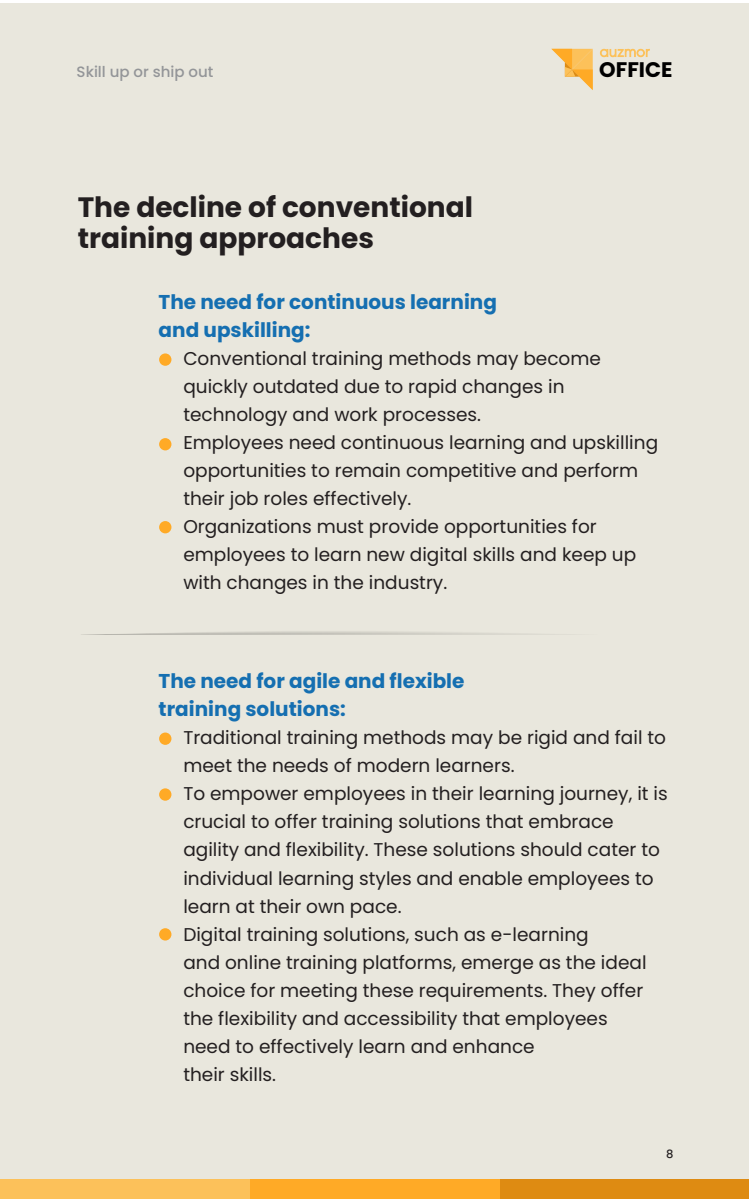
<style>
.page{position:relative;width:749px;height:1199px;background:#fff}
.page>*{position:absolute;margin:0;border:0;box-sizing:border-box;transform-origin:0 0}
.t1{font:700 28px/31px "Poppins";color:#231f20}
.t2{font:700 21.05px "Poppins";color:#000}
.t3{font:700 20px/28px "Poppins";color:#156fb1}
.t4{font:18.5px/28px "Poppins";color:#231f20}
.t5{font:500 15px "Poppins";color:#939598}
.t6{font:500 11.5px "Poppins";color:#231f20}
</style>
<div class="page">
<div style="left:0;top:3px;width:749px;height:1193px;background:#e9e7dd"></div>
<svg style="left:600px;top:49px;width:50px;height:8px"></svg>
<svg style="left:551px;top:49px;width:42px;height:41px"></svg>
<div style="left:500px;top:1180px;width:249px;height:19px;background:#de8b12"></div>
<div style="left:250px;top:1180px;width:250px;height:19px;background:#ffaa26"></div>
<div style="left:0;top:1180px;width:250px;height:19px;background:#fcc15a"></div>
<div style="left:159px;top:732px;width:12px;height:13px;background:#ffaa26;border-radius:50%"></div>
<div style="left:159px;top:788px;width:12px;height:13px;background:#ffaa26;border-radius:50%"></div>
<div style="left:159px;top:928px;width:12px;height:12px;background:#ffaa26;border-radius:50%"></div>
<svg style="left:81px;top:631px;width:474px;height:4px"></svg>
<div style="left:159px;top:438px;width:12px;height:12px;background:#ffaa26;border-radius:50%"></div>
<div style="left:159px;top:521px;width:12px;height:12px;background:#ffaa26;border-radius:50%"></div>
<div style="left:159px;top:353px;width:12px;height:13px;background:#ffaa26;border-radius:50%"></div>
<p class="t5" style="left:77px;top:63px;width:138px">Skill up or ship out</p>
<p class="t2" style="left:599px;top:58px;width:75px">OFFICE</p>
<h1 class="t1" style="left:78px;top:191px;width:397px">The decline of conventional training approaches</h1>
<p class="t3" style="left:159px;top:288px;width:340px">The need for continuous learning and upskilling:</p>
<p class="t4" style="left:183px;top:344px;width:476px">Conventional training methods may become quickly outdated due to rapid changes in technology and work processes.<br>Employees need continuous learning and upskilling opportunities to remain competitive and perform their job roles effectively.<br>Organizations must provide opportunities for employees to learn new digital skills and keep up with changes in the industry.</p>
<p class="t3" style="left:159px;top:667px;width:307px">The need for agile and flexible training solutions:</p>
<p class="t4" style="left:183px;top:724px;width:486px">Traditional training methods may be rigid and fail to meet the needs of modern learners.<br>To empower employees in their learning journey, it is crucial to offer training solutions that embrace agility and flexibility. These solutions should cater to individual learning styles and enable employees to learn at their own pace.<br>Digital training solutions, such as e-learning<br>and online training platforms, emerge as the ideal choice for meeting these requirements. They offer the flexibility and accessibility that employees<br>need to effectively learn and enhance<br>their skills.</p>
<p class="t6" style="left:666px;top:1147px;width:9px">8</p>
</div>
